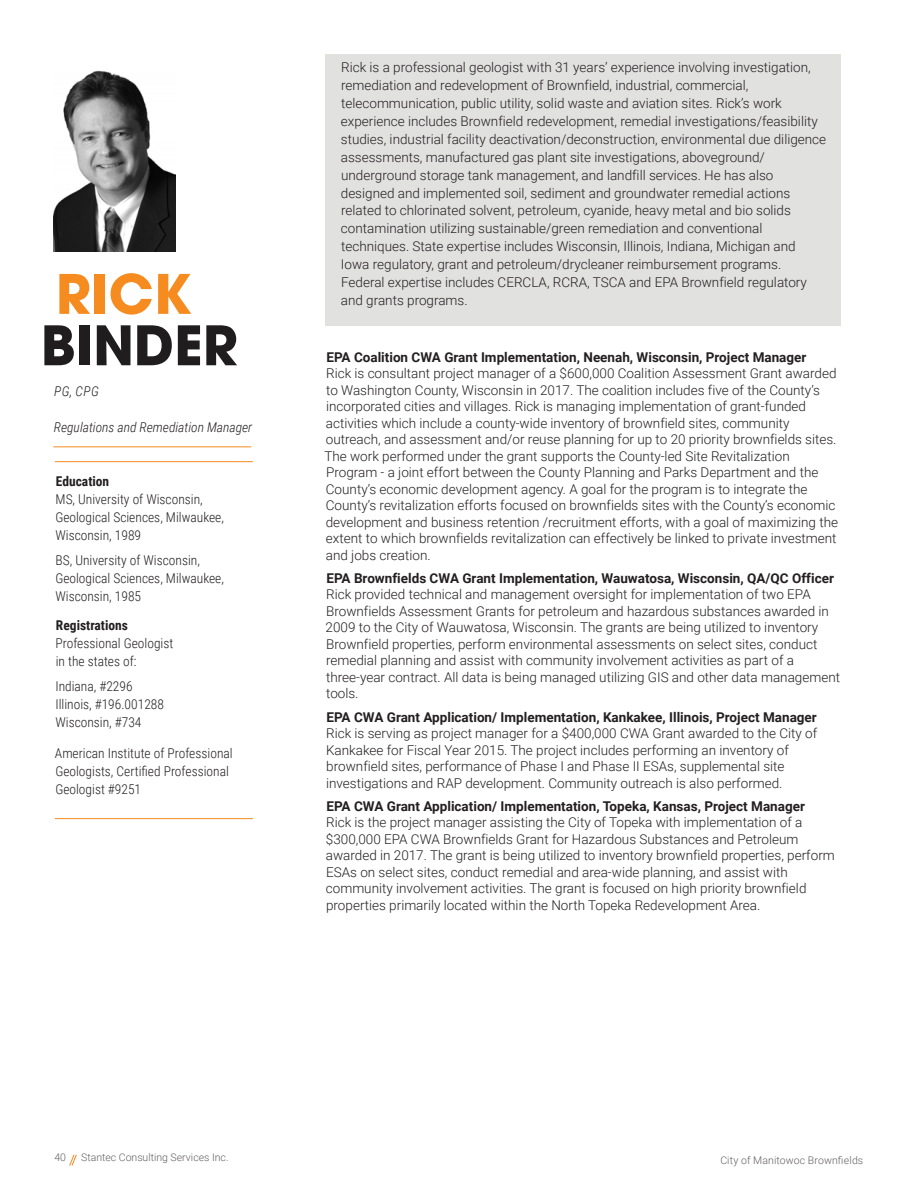
<style>
.page{position:relative;width:918px;height:1188px;background:#fff}
.page>*{position:absolute;margin:0;border:0;box-sizing:border-box;transform-origin:0 0}
.Last_Name{font:700 54px "ITC Avant Garde Pro";color:#201d1e}
.First_Name{font:700 54px "ITC Avant Garde Pro";color:#f68b1f}
.Resume_-_Project_Nam{font:300 13.5px/16.5px "Roboto";color:#231f20}
.body{font:300 13.5px/18px "Roboto";color:#231f20}
.Resume_-_Project_Nam-2{font:700 13.5px "Roboto";color:#231f20}
.body-2{font:300 13.5px/18px "Roboto Condensed";color:#231f20}
.Sidebar_Header{font:300 13.5px/18px "Roboto Condensed";color:#231f20}
.Body{font:italic 300 13.5px "Roboto Condensed";color:#231f20}
.Sidebar_Header-2{font:700 13.5px "Roboto Condensed";color:#231f20}
.Credentials{font:italic 300 13.5px "Roboto Condensed";color:#231f20}
.t1{font:300 10.5px "Roboto";color:#635f5e}
</style>
<div class="page">
<svg style="left:69px;top:1154px;width:8px;height:12px"></svg>
<img style="left:53px;top:70px;width:122px;height:181px">
<div style="left:326px;top:54px;width:515px;height:271px;background:#e1e1e0"></div>
<hr style="left:53px;top:446px;width:198px;height:1px;background:#f68b1f">
<hr style="left:55px;top:818px;width:198px;height:1px;background:#f68b1f">
<hr style="left:55px;top:461px;width:198px;height:1px;background:#f68b1f">
<p class="First_Name" style="left:56px;top:258px;width:137px">RICK</p>
<p class="Last_Name" style="left:41px;top:309px;width:199px">BINDER</p>
<p class="Credentials" style="left:54px;top:382px;width:46px">PG, CPG</p>
<p class="Body" style="left:54px;top:418px;width:200px">Regulations and Remediation Manager</p>
<p class="Sidebar_Header-2" style="left:56px;top:472px;width:55px">Education</p>
<p class="body-2" style="left:55px;top:490px;width:170px">MS, University of Wisconsin,<br>Geological Sciences, Milwaukee,<br>Wisconsin, 1989</p>
<p class="body-2" style="left:55px;top:550px;width:170px">BS, University of Wisconsin,<br>Geological Sciences, Milwaukee,<br>Wisconsin, 1985</p>
<p class="Sidebar_Header-2" style="left:56px;top:616px;width:74px">Registrations</p>
<p class="Sidebar_Header" style="left:56px;top:634px;width:119px">Professional Geologist in the states of:</p>
<p class="body-2" style="left:55px;top:676px;width:79px">Indiana, #2296</p>
<p class="body-2" style="left:55px;top:694px;width:110px">Illinois, #196.001288</p>
<p class="body-2" style="left:55px;top:712px;width:88px">Wisconsin, #734</p>
<p class="body-2" style="left:55px;top:744px;width:179px">American Institute of Professional<br>Geologists, Certified Professional<br>Geologist #9251</p>
<p class="body" style="left:341px;top:57px;width:487px">Rick is a professional geologist with 31 years’ experience involving investigation, remediation and redevelopment of Brownfield, industrial, commercial, telecommunication, public utility, solid waste and aviation sites. Rick’s work experience includes Brownfield redevelopment, remedial investigations/feasibility studies, industrial facility deactivation/deconstruction, environmental due diligence assessments, manufactured gas plant site investigations, aboveground/ underground storage tank management, and landfill services. He has also designed and implemented soil, sediment and groundwater remedial actions related to chlorinated solvent, petroleum, cyanide, heavy metal and bio solids contamination utilizing sustainable/green remediation and conventional techniques. State expertise includes Wisconsin, Illinois, Indiana, Michigan and Iowa regulatory, grant and petroleum/drycleaner reimbursement programs.<br>Federal expertise includes CERCLA, RCRA, TSCA and EPA Brownfield regulatory and grants programs.</p>
<p class="Resume_-_Project_Nam-2" style="left:326px;top:348px;width:482px">EPA Coalition CWA Grant Implementation, Neenah, Wisconsin, Project Manager</p>
<p class="Resume_-_Project_Nam" style="left:324px;top:365px;width:515px">Rick is consultant project manager of a $600,000 Coalition Assessment Grant awarded to Washington County, Wisconsin in 2017. The coalition includes five of the County’s incorporated cities and villages. Rick is managing implementation of grant-funded activities which include a county-wide inventory of brownfield sites, community outreach, and assessment and/or reuse planning for up to 20 priority brownfields sites.<br>The work performed under the grant supports the County-led Site Revitalization Program - a joint effort between the County Planning and Parks Department and the County’s economic development agency. A goal for the program is to integrate the County’s revitalization efforts focused on brownfields sites with the County’s economic development and business retention /recruitment efforts, with a goal of maximizing the extent to which brownfields revitalization can effectively be linked to private investment and jobs creation.</p>
<p class="Resume_-_Project_Nam-2" style="left:326px;top:569px;width:509px">EPA Brownfields CWA Grant Implementation, Wauwatosa, Wisconsin, QA/QC Officer</p>
<p class="Resume_-_Project_Nam" style="left:326px;top:586px;width:516px">Rick provided technical and management oversight for implementation of two EPA Brownfields Assessment Grants for petroleum and hazardous substances awarded in 2009 to the City of Wauwatosa, Wisconsin. The grants are being utilized to inventory Brownfield properties, perform environmental assessments on select sites, conduct remedial planning and assist with community involvement activities as part of a three-year contract. All data is being managed utilizing GIS and other data management tools.</p>
<p class="Resume_-_Project_Nam-2" style="left:326px;top:707px;width:492px">EPA CWA Grant Application/ Implementation, Kankakee, Illinois, Project Manager</p>
<p class="Resume_-_Project_Nam" style="left:326px;top:725px;width:493px">Rick is serving as project manager for a $400,000 CWA Grant awarded to the City of Kankakee for Fiscal Year 2015. The project includes performing an inventory of brownfield sites, performance of Phase I and Phase II ESAs, supplemental site investigations and RAP development. Community outreach is also performed.</p>
<p class="Resume_-_Project_Nam-2" style="left:326px;top:797px;width:480px">EPA CWA Grant Application/ Implementation, Topeka, Kansas, Project Manager</p>
<p class="Resume_-_Project_Nam" style="left:326px;top:814px;width:511px">Rick is the project manager assisting the City of Topeka with implementation of a $300,000 EPA CWA Brownfields Grant for Hazardous Substances and Petroleum awarded in 2017. The grant is being utilized to inventory brownfield properties, perform ESAs on select sites, conduct remedial and area-wide planning, and assist with community involvement activities. The grant is focused on high priority brownfield properties primarily located within the North Topeka Redevelopment Area.</p>
<p class="t1" style="left:81px;top:1150px;width:149px">Stantec Consulting Services Inc.</p>
<p class="t1" style="left:54px;top:1150px;width:13px">40</p>
<p class="t1" style="left:720px;top:1153px;width:144px">City of Manitowoc Brownfields</p>
</div>
